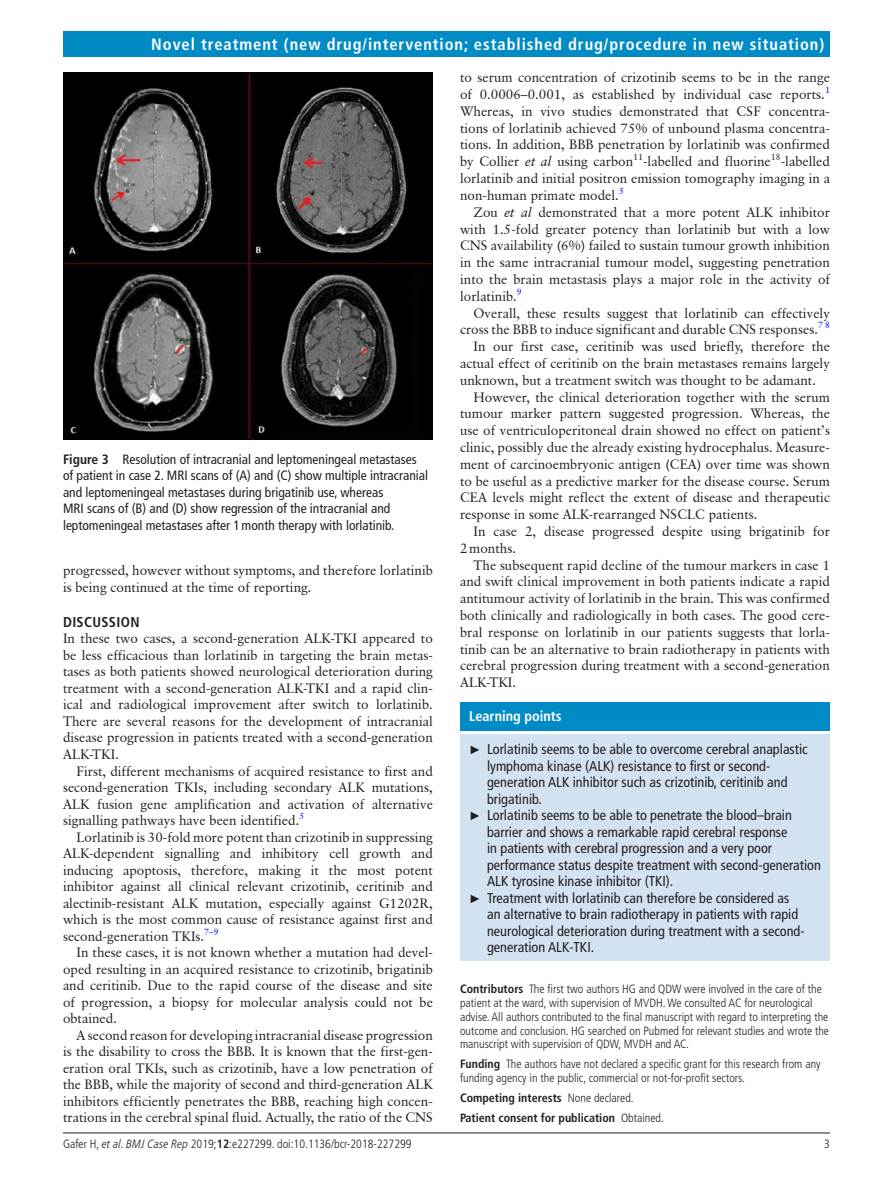
<style>
.page{position:relative;width:893px;height:1191px;background:#fff}
.page>*{position:absolute;margin:0;border:0;box-sizing:border-box;transform-origin:0 0}
.t1{font:700 condensed 16.5px "Frutiger LT Pro";letter-spacing:.055em;color:#fff}
.t2{font:condensed 14.25px "Frutiger LT Pro";color:#231f20}
.t3{font:700 condensed 14.25px "Frutiger LT Pro";color:#fff}
.t4{font:700 condensed 14.25px "Frutiger LT Pro";letter-spacing:.025em;color:#231f20}
.t5{font:13.5px/16.5px "Classical Garamond BT";color:#231f20;text-align:justify}
.t6{font:condensed 13.5px/16.5px "Frutiger LT Pro";color:#231f20}
.t7{font:300 condensed 12px/13.8px "Frutiger LT Pro";color:#231f20}
.t8{font:700 condensed 12px/19.8px "Frutiger LT Pro";color:#231f20}
.s1{font-weight:700}
.s2{font-style:italic}
.s3{font-family:"Arial";font-stretch:normal;font-size:12px}
.s4{font-weight:300}
</style>
<div class="page">
<hr style="left:63px;top:1132px;width:767px;height:1px;background:#231f20">
<div style="left:63px;top:31px;width:767px;height:25px;background:#008bc5"></div>
<div style="left:460px;top:701px;width:370px;height:29px;background:#008bc5"></div>
<div style="left:460px;top:734px;width:370px;height:227px;background:#d2e2f0"></div>
<img style="left:63px;top:72px;width:370px;height:368px">
<p class="t1" style="left:151px;top:34px;width:674px">Novel treatment (new drug/intervention; established drug/procedure in new situation)</p>
<p class="t6" style="left:63px;top:451px;width:367px"><span class="s1">Figure 3</span> Resolution of intracranial and leptomeningeal metastases of patient in case 2. MRI scans of (A) and (C) show multiple intracranial and leptomeningeal metastases during brigatinib use, whereas<br>MRI scans of (B) and (D) show regression of the intracranial and leptomeningeal metastases after 1month therapy with lorlatinib.</p>
<p class="t5" style="left:63px;top:562px;width:371px">progressed, however without symptoms, and therefore lorlatinib is being continued at the time of reporting.</p>
<p class="t4" style="left:63px;top:613px;width:78px">Discussion</p>
<p class="t5" style="left:63px;top:630px;width:371px">In these two cases, a second-generation ALK-TKI appeared to be less efficacious than lorlatinib in targeting the brain metas&shy;tases as both patients showed neurological deterioration during treatment with a second-generation ALK-TKI and a rapid clin&shy;ical and radiological improvement after switch to lorlatinib.<br>There are several reasons for the development of intracranial disease progression in patients treated with a second-generation ALK-TKI.</p>
<p class="t5" style="left:63px;top:762px;width:371px;text-indent:14px">First, different mechanisms of acquired resistance to first and second-generation TKIs, including secondary ALK mutations, ALK fusion gene amplification and activation of alternative signalling pathways have been identified.<sup>5</sup></p>
<p class="t5" style="left:63px;top:828px;width:371px;text-indent:14px">Lorlatinib is 30-fold more potent than crizotinib in suppressing ALK-dependent signalling and inhibitory cell growth and inducing apoptosis, therefore, making it the most potent inhibitor against all clinical relevant crizotinib, ceritinib and alectinib-resistant ALK mutation, especially against G1202R, which is the most common cause of resistance against first and second-generation TKIs.<sup>7–9</sup></p>
<p class="t5" style="left:63px;top:944px;width:371px;text-indent:14px">In these cases, it is not known whether a mutation had devel&shy;oped resulting in an acquired resistance to crizotinib, brigatinib and ceritinib. Due to the rapid course of the disease and site of progression, a biopsy for molecular analysis could not be obtained.</p>
<p class="t5" style="left:63px;top:1026px;width:371px;text-indent:14px">A second reason for developing intracranial disease progression is the disability to cross the BBB. It is known that the first-gen&shy;eration oral TKIs, such as crizotinib, have a low penetration of the BBB, while the majority of second and third-generation ALK inhibitors efficiently penetrates the BBB, reaching high concen&shy;trations in the cerebral spinal fluid. Actually, the ratio of the CNS</p>
<p class="t5" style="left:460px;top:69px;width:371px">to serum concentration of crizotinib seems to be in the range of 0.0006–0.001, as established by individual case reports.<sup>1<br></sup>Whereas, in vivo studies demonstrated that CSF concentra&shy;tions of lorlatinib achieved 75% of unbound plasma concentra&shy;tions. In addition, BBB penetration by lorlatinib was confirmed by Collier <span class="s2">et al</span> using carbon<sup>11</sup>-labelled and fluorine<sup>18</sup>-labelled lorlatinib and initial positron emission tomography imaging in a non-human primate model.<sup>5</sup></p>
<p class="t5" style="left:460px;top:203px;width:371px;text-indent:14px">Zou <span class="s2">et al</span> demonstrated that a more potent ALK inhibitor with 1.5-fold greater potency than lorlatinib but with a low CNS availability (6%) failed to sustain tumour growth inhibition in the same intracranial tumour model, suggesting penetration into the brain metastasis plays a major role in the activity of lorlatinib.<sup>9</sup></p>
<p class="t5" style="left:474px;top:304px;width:358px">Overall, these results suggest that lorlatinib can effectively</p>
<p class="t5" style="left:460px;top:321px;width:371px">cross the BBB to induce significant and durable CNS responses.<sup>7</sup> <sup>8</sup></p>
<p class="t5" style="left:474px;top:338px;width:358px">In our first case, ceritinib was used briefly, therefore the</p>
<p class="t5" style="left:460px;top:355px;width:371px">actual effect of ceritinib on the brain metastases remains largely</p>
<p class="t5" style="left:460px;top:371px;width:358px">unknown, but a treatment switch was thought to be adamant.</p>
<p class="t5" style="left:474px;top:388px;width:358px">However, the clinical deterioration together with the serum</p>
<p class="t5" style="left:460px;top:405px;width:371px">tumour marker pattern suggested progression. Whereas, the</p>
<p class="t5" style="left:460px;top:422px;width:371px">use of ventriculoperitoneal drain showed no effect on patient’s</p>
<p class="t5" style="left:460px;top:439px;width:371px">clinic, possibly due the already existing hydrocephalus. Measure-</p>
<p class="t5" style="left:460px;top:455px;width:371px">ment of carcinoembryonic antigen (CEA) over time was shown</p>
<p class="t5" style="left:460px;top:472px;width:371px">to be useful as a predictive marker for the disease course. Serum</p>
<p class="t5" style="left:460px;top:489px;width:371px">CEA levels might reflect the extent of disease and therapeutic</p>
<p class="t5" style="left:460px;top:506px;width:299px">response in some ALK-rearranged NSCLC patients.</p>
<p class="t5" style="left:474px;top:523px;width:358px">In case 2, disease progressed despite using brigatinib for</p>
<p class="t5" style="left:460px;top:539px;width:58px">2months.</p>
<p class="t5" style="left:474px;top:556px;width:358px">The subsequent rapid decline of the tumour markers in case 1</p>
<p class="t5" style="left:460px;top:573px;width:371px">and swift clinical improvement in both patients indicate a rapid</p>
<p class="t5" style="left:460px;top:590px;width:371px">antitumour activity of lorlatinib in the brain. This was confirmed</p>
<p class="t5" style="left:460px;top:607px;width:371px">both clinically and radiologically in both cases. The good cere-</p>
<p class="t5" style="left:460px;top:623px;width:371px">bral response on lorlatinib in our patients suggests that lorla-</p>
<p class="t5" style="left:460px;top:640px;width:371px">tinib can be an alternative to brain radiotherapy in patients with</p>
<p class="t5" style="left:460px;top:657px;width:371px">cerebral progression during treatment with a second-generation</p>
<p class="t5" style="left:460px;top:674px;width:58px">ALK-TKI.</p>
<p class="t3" style="left:469px;top:708px;width:94px">Learning points</p>
<p class="t2" style="left:469px;top:741px;width:340px"><span class="s3">►</span> Lorlatinib seems to be able to overcome cerebral anaplastic</p>
<p class="t2" style="left:487px;top:757px;width:285px">lymphoma kinase (ALK) resistance to first or second-</p>
<p class="t2" style="left:487px;top:774px;width:302px">generation ALK inhibitor such as crizotinib, ceritinib and</p>
<p class="t2" style="left:487px;top:790px;width:56px">brigatinib.</p>
<p class="t2" style="left:469px;top:807px;width:324px"><span class="s3">►</span> Lorlatinib seems to be able to penetrate the blood–brain</p>
<p class="t2" style="left:487px;top:823px;width:302px">barrier and shows a remarkable rapid cerebral response</p>
<p class="t2" style="left:487px;top:840px;width:287px">in patients with cerebral progression and a very poor</p>
<p class="t2" style="left:487px;top:856px;width:335px">performance status despite treatment with second-generation</p>
<p class="t2" style="left:487px;top:873px;width:188px">ALK tyrosine kinase inhibitor (TKI).</p>
<p class="t2" style="left:469px;top:889px;width:322px"><span class="s3">►</span> Treatment with lorlatinib can therefore be considered as</p>
<p class="t2" style="left:487px;top:906px;width:313px">an alternative to brain radiotherapy in patients with rapid</p>
<p class="t2" style="left:487px;top:922px;width:319px">neurological deterioration during treatment with a second-</p>
<p class="t2" style="left:487px;top:939px;width:109px">generation ALK-TKI.</p>
<p class="t7" style="left:460px;top:982px;width:370px"><span class="s1">Contributors</span> The first two authors HG and QDW were involved in the care of the patient at the ward, with supervision of MVDH. We consulted AC for neurological advise. All authors contributed to the final manuscript with regard to interpreting the outcome and conclusion. HG searched on Pubmed for relevant studies and wrote the manuscript with supervision of QDW, MVDH and AC.</p>
<p class="t7" style="left:460px;top:1057px;width:362px"><span class="s1">Funding</span> The authors have not declared a specific grant for this research from any funding agency in the public, commercial or not-for-profit sectors.</p>
<p class="t8" style="left:460px;top:1087px;width:205px">Competing interests <span class="s4">None declared.<br></span>Patient consent for publication <span class="s4">Obtained.</span></p>
<p class="t7" style="left:63px;top:1136px;width:350px">Gafer H, <span class="s2">et al</span>. <span class="s2">BMJ Case Rep</span> 2019;<span class="s1">12</span>:e227299. doi:10.1136/bcr-2018-227299</p>
<p class="t7" style="left:824px;top:1136px;width:7px">3</p>
</div>
